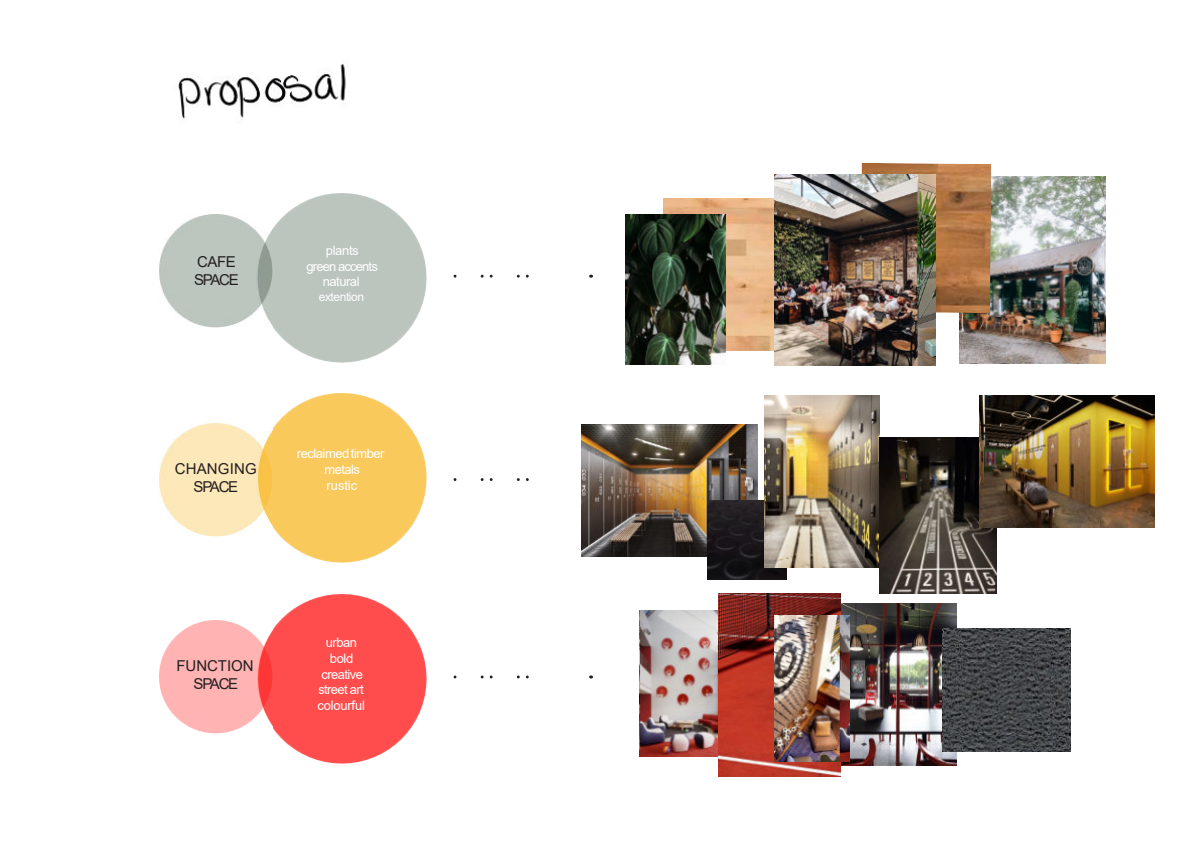
<style>
.page{position:relative;width:1191px;height:842px;background:#fff}
.page>*{position:absolute;margin:0;border:0;box-sizing:border-box;transform-origin:0 0}
.t1{font:15px "Arial";letter-spacing:-.03em;color:#231f20}
.t2{font:15px "Arial";letter-spacing:.01em;color:#231f20}
.t3{font:15px "Arial";letter-spacing:-.005em;color:#231f20}
.t4{font:13px "Arial";letter-spacing:-.04em;color:#fff}
.t5{font:13px "Arial";letter-spacing:-.065em;color:#fff}
.t6{font:13px "Arial";letter-spacing:-.015em;color:#fff}
.t7{font:12px "Arial";letter-spacing:-.035em;color:#fff}
</style>
<div class="page">
<svg style="left:455px;top:275px;width:136px;height:3px"></svg>
<img style="left:272px;top:193px;width:154px;height:169px">
<img style="left:272px;top:594px;width:154px;height:169px">
<img style="left:272px;top:394px;width:154px;height:169px">
<svg style="left:455px;top:478px;width:74px;height:3px"></svg>
<svg style="left:455px;top:675px;width:136px;height:3px"></svg>
<img style="left:581px;top:425px;width:176px;height:132px">
<img style="left:663px;top:199px;width:111px;height:152px">
<img style="left:959px;top:176px;width:146px;height:188px">
<img style="left:861px;top:163px;width:130px;height:150px">
<img style="left:774px;top:174px;width:162px;height:192px">
<img style="left:625px;top:214px;width:100px;height:150px">
<img style="left:708px;top:501px;width:78px;height:78px">
<img style="left:765px;top:396px;width:114px;height:171px">
<img style="left:879px;top:437px;width:117px;height:157px">
<img style="left:979px;top:396px;width:176px;height:132px">
<img style="left:639px;top:611px;width:79px;height:145px">
<img style="left:840px;top:603px;width:117px;height:162px">
<img style="left:718px;top:594px;width:122px;height:182px">
<img style="left:942px;top:628px;width:128px;height:124px">
<img style="left:774px;top:615px;width:75px;height:146px">
<img style="left:159px;top:423px;width:113px;height:113px">
<img style="left:159px;top:215px;width:113px;height:113px">
<img style="left:159px;top:621px;width:113px;height:113px">
<img style="left:178px;top:64px;width:168px;height:55px">
<p class="t1" style="left:197px;top:256px;width:40px">CAFE</p>
<p class="t1" style="left:194px;top:274px;width:46px">SPACE</p>
<p class="t4" style="left:326px;top:246px;width:34px">plants</p>
<p class="t5" style="left:306px;top:261px;width:73px">green accents</p>
<p class="t4" style="left:323px;top:277px;width:38px">natural</p>
<p class="t7" style="left:319px;top:292px;width:47px">extention</p>
<p class="t2" style="left:175px;top:463px;width:83px">CHANGING</p>
<p class="t1" style="left:194px;top:481px;width:46px">SPACE</p>
<p class="t4" style="left:297px;top:449px;width:89px">reclaimed timber</p>
<p class="t4" style="left:324px;top:464px;width:37px">metals</p>
<p class="t4" style="left:327px;top:480px;width:32px">rustic</p>
<p class="t3" style="left:176px;top:660px;width:79px">FUNCTION</p>
<p class="t1" style="left:194px;top:678px;width:46px">SPACE</p>
<p class="t4" style="left:326px;top:638px;width:33px">urban</p>
<p class="t4" style="left:330px;top:653px;width:25px">bold</p>
<p class="t4" style="left:321px;top:669px;width:43px">creative</p>
<p class="t4" style="left:318px;top:685px;width:47px">street art</p>
<p class="t6" style="left:317px;top:700px;width:49px">colourful</p>
</div>
